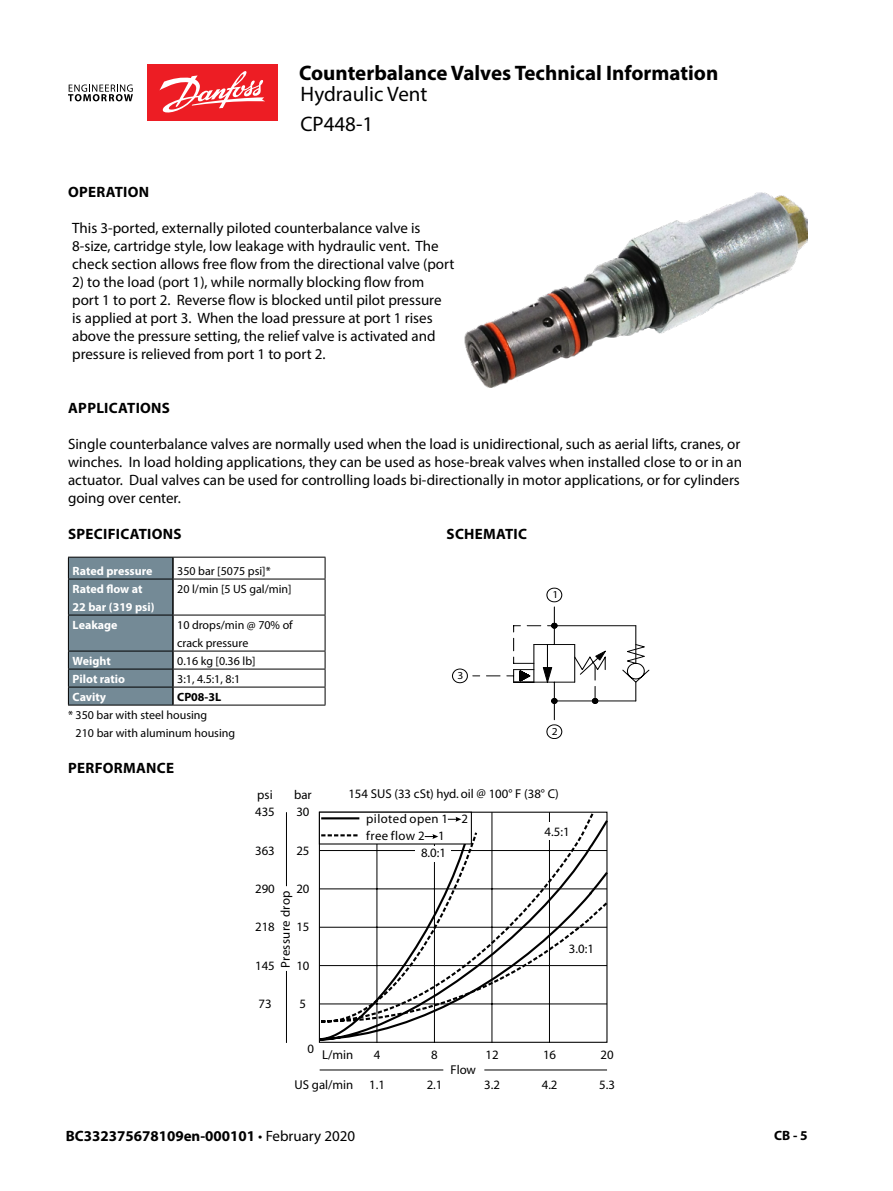
<style>
.page{position:relative;width:893px;height:1191px;background:#fff}
.page>*{position:absolute;margin:0;border:0;box-sizing:border-box;transform-origin:0 0}
.t1{font:700 21px "Myriad Pro";color:#000}
.t2{font:21px "Myriad Pro";color:#000}
.t3{font:15px/18px "Myriad Pro";color:#000}
.t4{font:700 15px "Myriad Pro";letter-spacing:.02em;color:#000}
.t5{font:700 15px "Myriad Pro";color:#000}
.t6{font:700 13.5px "Myriad Pro";color:#000}
.t7{font:12.75px "Myriad";color:#000}
.t8{font:12.75px/17px "Myriad";letter-spacing:.03em;color:#000}
.t9{font:12px/18px "Myriad Pro";color:#000}
.t10{font:700 12px/18px "Myriad Pro";color:#fff}
.t11{font:700 12px "Myriad Pro";color:#000}
.t12{font:10.65px "Myriad";color:#000;scale:1.08 1}
.s1{font-weight:400}
</style>
<div class="page">
<div style="left:148px;top:64px;width:130px;height:57px;background:#ed1d24"></div>
<svg style="left:68px;top:84px;width:65px;height:17px"></svg>
<svg style="left:159px;top:71px;width:106px;height:42px"></svg>
<svg style="left:452px;top:587px;width:197px;height:152px"></svg>
<hr style="left:173px;top:557px;width:152px;height:1px;background:#000">
<svg style="left:325px;top:557px;width:1px;height:21px"></svg>
<hr style="left:173px;top:578px;width:152px;height:1px;background:#000">
<hr style="left:325px;top:579px;width:1px;height:35px;background:#000">
<hr style="left:173px;top:614px;width:152px;height:1px;background:#000">
<hr style="left:325px;top:615px;width:1px;height:35px;background:#000">
<hr style="left:173px;top:650px;width:152px;height:1px;background:#000">
<hr style="left:173px;top:668px;width:152px;height:1px;background:#000">
<hr style="left:173px;top:686px;width:152px;height:1px;background:#000">
<svg style="left:325px;top:651px;width:1px;height:53px"></svg>
<hr style="left:173px;top:704px;width:152px;height:1px;background:#000">
<svg style="left:68px;top:557px;width:106px;height:148px;background:#6d828d"></svg>
<hr style="left:68px;top:704px;width:105px;height:1px;background:#000">
<img style="left:464px;top:192px;width:344px;height:195px">
<hr style="left:377px;top:812px;width:1px;height:231px;background:#000">
<hr style="left:320px;top:1003px;width:287px;height:1px;background:#000">
<hr style="left:434px;top:812px;width:1px;height:231px;background:#000">
<hr style="left:492px;top:812px;width:1px;height:231px;background:#000">
<hr style="left:549px;top:812px;width:1px;height:231px;background:#000">
<hr style="left:320px;top:965px;width:287px;height:1px;background:#000">
<hr style="left:320px;top:927px;width:287px;height:1px;background:#000">
<hr style="left:320px;top:850px;width:287px;height:1px;background:#000">
<div style="left:539px;top:822px;width:28px;height:18px;background:#fff"></div>
<hr style="left:286px;top:971px;width:1px;height:72px;background:#000">
<hr style="left:286px;top:812px;width:1px;height:74px;background:#000">
<hr style="left:484px;top:1069px;width:123px;height:1px;background:#000">
<hr style="left:320px;top:1069px;width:123px;height:1px;background:#000">
<svg style="left:318px;top:828px;width:276px;height:214px"></svg>
<svg style="left:319px;top:829px;width:273px;height:195px"></svg>
<div style="left:319px;top:811px;width:153px;height:33px;background:#fff;border:1px solid #000"></div>
<hr style="left:321px;top:817px;width:38px;height:2px;background:#000">
<svg style="left:321px;top:834px;width:37px;height:2px"></svg>
<svg style="left:448px;top:816px;width:13px;height:5px"></svg>
<svg style="left:425px;top:834px;width:13px;height:5px"></svg>
<svg style="left:581px;top:811px;width:27px;height:37px"></svg>
<svg style="left:587px;top:869px;width:21px;height:52px"></svg>
<h1 class="t1" style="left:299px;top:59px;width:421px">Counterbalance Valves Technical Information</h1>
<h1 class="t2" style="left:300px;top:81px;width:128px">Hydraulic Vent</h1>
<p class="t4" style="left:68px;top:182px;width:83px">OPERATION</p>
<h1 class="t2" style="left:300px;top:111px;width:74px">CP448-1</h1>
<p class="t3" style="left:72px;top:218px;width:384px">This 3-ported, externally piloted counterbalance valve is<br>8-size, cartridge style, low leakage with hydraulic vent. The check section allows free flow from the directional valve (port</p>
<p class="t3" style="left:72px;top:272px;width:371px">2) to the load (port 1), while normally blocking flow from port 1 to port 2. Reverse flow is blocked until pilot pressure is applied at port 3. When the load pressure at port 1 rises above the pressure setting, the relief valve is activated and pressure is relieved from port 1 to port 2.</p>
<p class="t4" style="left:68px;top:398px;width:103px">APPLICATIONS</p>
<p class="t3" style="left:68px;top:434px;width:676px">Single counterbalance valves are normally used when the load is unidirectional, such as aerial lifts, cranes, or winches. In load holding applications, they can be used as hose-break valves when installed close to or in an actuator. Dual valves can be used for controlling loads bi-directionally in motor applications, or for cylinders going over center.</p>
<p class="t4" style="left:68px;top:524px;width:115px">SPECIFICATIONS</p>
<p class="t4" style="left:447px;top:524px;width:82px">SCHEMATIC</p>
<p class="t10" style="left:73px;top:561px;width:81px">Rated pressure</p>
<p class="t9" style="left:177px;top:561px;width:95px">350 bar [5075 psi]*</p>
<p class="t10" style="left:73px;top:579px;width:83px">Rated flow at<br>22 bar (319 psi)</p>
<p class="t9" style="left:177px;top:579px;width:116px">20 l/min [5 US gal/min]</p>
<p class="t10" style="left:73px;top:615px;width:46px">Leakage</p>
<p class="t9" style="left:177px;top:615px;width:117px">10 drops/min @ 70% of crack pressure</p>
<p class="t10" style="left:73px;top:651px;width:40px">Weight</p>
<p class="t9" style="left:177px;top:651px;width:80px">0.16 kg [0.36 lb]</p>
<p class="t10" style="left:73px;top:669px;width:54px">Pilot ratio</p>
<p class="t9" style="left:177px;top:669px;width:65px">3:1, 4.5:1, 8:1</p>
<p class="t10" style="left:73px;top:687px;width:35px">Cavity</p>
<p class="t11" style="left:177px;top:689px;width:46px">CP08-3L</p>
<p class="t9" style="left:76px;top:705px;width:161px;text-indent:-8px">* 350 bar with steel housing<br>210 bar with aluminum housing</p>
<p class="t4" style="left:68px;top:758px;width:107px">PERFORMANCE</p>
<p class="t12" style="left:457px;top:670px;width:7px">3</p>
<p class="t12" style="left:552px;top:589px;width:7px">1</p>
<p class="t12" style="left:552px;top:726px;width:7px">2</p>
<p class="t7" style="left:257px;top:788px;width:17px">psi</p>
<p class="t7" style="left:294px;top:788px;width:19px">bar</p>
<p class="t7" style="left:255px;top:805px;width:21px">435</p>
<p class="t7" style="left:255px;top:844px;width:21px">363</p>
<p class="t7" style="left:296px;top:805px;width:15px">30</p>
<p class="t7" style="left:296px;top:844px;width:15px">25</p>
<p class="t7" style="left:255px;top:882px;width:21px">290</p>
<p class="t7" style="left:296px;top:882px;width:15px">20</p>
<p class="t8" style="left:278px;top:968px;width:79px;rotate:-90deg">Pressure drop</p>
<p class="t7" style="left:255px;top:920px;width:21px">218</p>
<p class="t7" style="left:296px;top:920px;width:15px">15</p>
<p class="t7" style="left:296px;top:959px;width:15px">10</p>
<p class="t7" style="left:255px;top:959px;width:21px">145</p>
<p class="t7" style="left:258px;top:997px;width:15px">73</p>
<p class="t7" style="left:300px;top:997px;width:8px">5</p>
<p class="t7" style="left:348px;top:787px;width:212px">154 SUS (33 cSt) hyd. oil @ 100° F (38° C)</p>
<p class="t8" style="left:366px;top:811px;width:103px">piloted open 1 2 free flow 2 1</p>
<p class="t7" style="left:421px;top:847px;width:27px">8.0:1</p>
<p class="t7" style="left:545px;top:825px;width:27px">4.5:1</p>
<p class="t7" style="left:569px;top:942px;width:27px">3.0:1</p>
<p class="t7" style="left:308px;top:1042px;width:8px">0</p>
<p class="t7" style="left:322px;top:1048px;width:33px">L/min</p>
<p class="t7" style="left:374px;top:1048px;width:8px">4</p>
<p class="t7" style="left:295px;top:1078px;width:92px">US gal/min 1.1</p>
<p class="t7" style="left:431px;top:1048px;width:8px">8</p>
<p class="t7" style="left:485px;top:1048px;width:15px">12</p>
<p class="t7" style="left:543px;top:1048px;width:15px">16</p>
<p class="t7" style="left:600px;top:1048px;width:15px">20</p>
<p class="t7" style="left:427px;top:1078px;width:17px">2.1</p>
<p class="t7" style="left:484px;top:1078px;width:17px">3.2</p>
<p class="t7" style="left:542px;top:1078px;width:17px">4.2</p>
<p class="t7" style="left:599px;top:1078px;width:17px">5.3</p>
<p class="t7" style="left:451px;top:1063px;width:27px">Flow</p>
<p class="t5" style="left:66px;top:1126px;width:291px">BC332375678109en-000101 <span class="s1">• February 2020</span></p>
<p class="t6" style="left:774px;top:1126px;width:35px">CB - 5</p>
</div>
